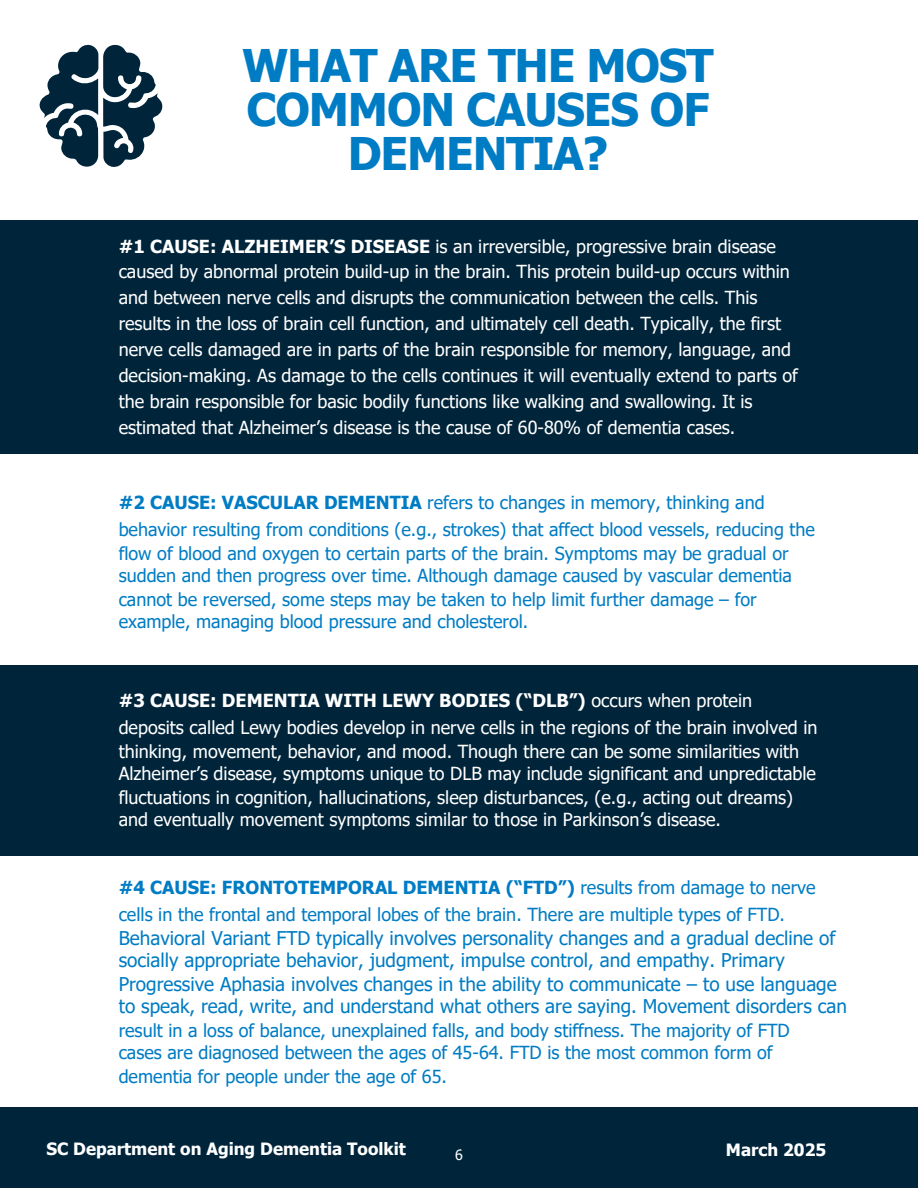
<style>
.page{position:relative;width:918px;height:1188px;background:#00253b}
.page>*{position:absolute;margin:0;border:0;box-sizing:border-box;transform-origin:0 0}
.t1{font:700 45px/43.8px "Tahoma";letter-spacing:-.025em;color:#007cc4;text-align:center}
.t2{font:18.9px "Tahoma";color:#007cc4}
.t3{font:18px/25.8px "Tahoma";color:#fff}
.t4{font:18px "Tahoma";color:#007cc4}
.t5{font:700 18px "Tahoma";color:#007cc4}
.t6{font:700 18px "Tahoma";color:#fff}
.t7{font:700 16.95px "Tahoma";color:#fff}
.t8{font:14.25px "Tahoma";color:#fff}
.s1{font-weight:700}
.s2{font-weight:400}
</style>
<div class="page">
<div style="left:0;top:0;width:918px;height:219px;background:#fff"></div>
<div style="left:0;top:455px;width:918px;height:210px;background:#fff"></div>
<svg style="left:39px;top:44px;width:124px;height:123px"></svg>
<div style="left:0;top:856px;width:918px;height:251px;background:#fff"></div>
<p class="t1" style="left:242px;top:42px;width:473px">WHAT ARE THE MOST<br>COMMON CAUSES OF<br>DEMENTIA?</p>
<p class="t3" style="left:119px;top:233px;width:659px"><span class="s1">#1 CAUSE: ALZHEIMER’S DISEASE</span> is an irreversible, progressive brain disease</p>
<h1 class="t3" style="left:119px;top:258px;width:673px">caused by abnormal protein build-up in the brain. This protein build-up occurs within</h1>
<p class="t3" style="left:119px;top:284px;width:681px">and between nerve cells and disrupts the communication between the cells. This results in the loss of brain cell function, and ultimately cell death. Typically, the first nerve cells damaged are in parts of the brain responsible for memory, language, and decision-making. As damage to the cells continues it will eventually extend to parts of the brain responsible for basic bodily functions like walking and swallowing. It is estimated that Alzheimer’s disease is the cause of 60-80% of dementia cases.</p>
<p class="t4" style="left:119px;top:491px;width:647px"><span class="s1">#2 CAUSE: VASCULAR DEMENTIA</span> refers to changes in memory, thinking and</p>
<p class="t4" style="left:119px;top:518px;width:698px">behavior resulting from conditions (e.g., strokes) that affect blood vessels, reducing the</p>
<p class="t4" style="left:119px;top:542px;width:671px">flow of blood and oxygen to certain parts of the brain. Symptoms may be gradual or</p>
<p class="t4" style="left:119px;top:564px;width:675px">sudden and then progress over time. Although damage caused by vascular dementia</p>
<p class="t4" style="left:119px;top:588px;width:639px">cannot be reversed, some steps may be taken to help limit further damage – for</p>
<p class="t4" style="left:119px;top:610px;width:411px">example, managing blood pressure and cholesterol.</p>
<p class="t6" style="left:119px;top:689px;width:635px">#3 CAUSE: DEMENTIA WITH LEWY BODIES (“DLB”) <span class="s2">occurs when protein</span></p>
<p class="t3" style="left:119px;top:714px;width:700px">deposits called Lewy bodies develop in nerve cells in the regions of the brain involved in</p>
<p class="t3" style="left:119px;top:737px;width:682px">thinking, movement, behavior, and mood. Though there can be some similarities with</p>
<p class="t3" style="left:119px;top:760px;width:699px">Alzheimer’s disease, symptoms unique to DLB may include significant and unpredictable</p>
<p class="t3" style="left:119px;top:784px;width:676px">fluctuations in cognition, hallucinations, sleep disturbances, (e.g., acting out dreams)</p>
<p class="t3" style="left:119px;top:806px;width:604px">and eventually movement symptoms similar to those in Parkinson’s disease.</p>
<p class="t5" style="left:119px;top:876px;width:698px">#4 CAUSE: FRONTOTEMPORAL DEMENTIA (“FTD”) <span class="s2">results from damage to nerve</span></p>
<p class="t4" style="left:119px;top:903px;width:668px">cells in the frontal and temporal lobes of the brain. There are multiple types of FTD.</p>
<p class="t2" style="left:119px;top:926px;width:718px">Behavioral Variant FTD typically involves personality changes and a gradual decline of</p>
<p class="t2" style="left:119px;top:948px;width:668px">socially appropriate behavior, judgment, impulse control, and empathy. Primary</p>
<p class="t2" style="left:119px;top:972px;width:720px">Progressive Aphasia involves changes in the ability to communicate – to use language</p>
<p class="t2" style="left:119px;top:994px;width:730px">to speak, read, write, and understand what others are saying. Movement disorders can</p>
<p class="t4" style="left:119px;top:1019px;width:673px">result in a loss of balance, unexplained falls, and body stiffness. The majority of FTD</p>
<p class="t4" style="left:119px;top:1041px;width:655px">cases are diagnosed between the ages of 45-64. FTD is the most common form of</p>
<p class="t4" style="left:119px;top:1065px;width:330px">dementia for people under the age of 65.</p>
<p class="t7" style="left:46px;top:1138px;width:361px">SC Department on Aging Dementia Toolkit</p>
<p class="t8" style="left:455px;top:1146px;width:9px">6</p>
<p class="t7" style="left:726px;top:1139px;width:102px">March 2025</p>
</div>
